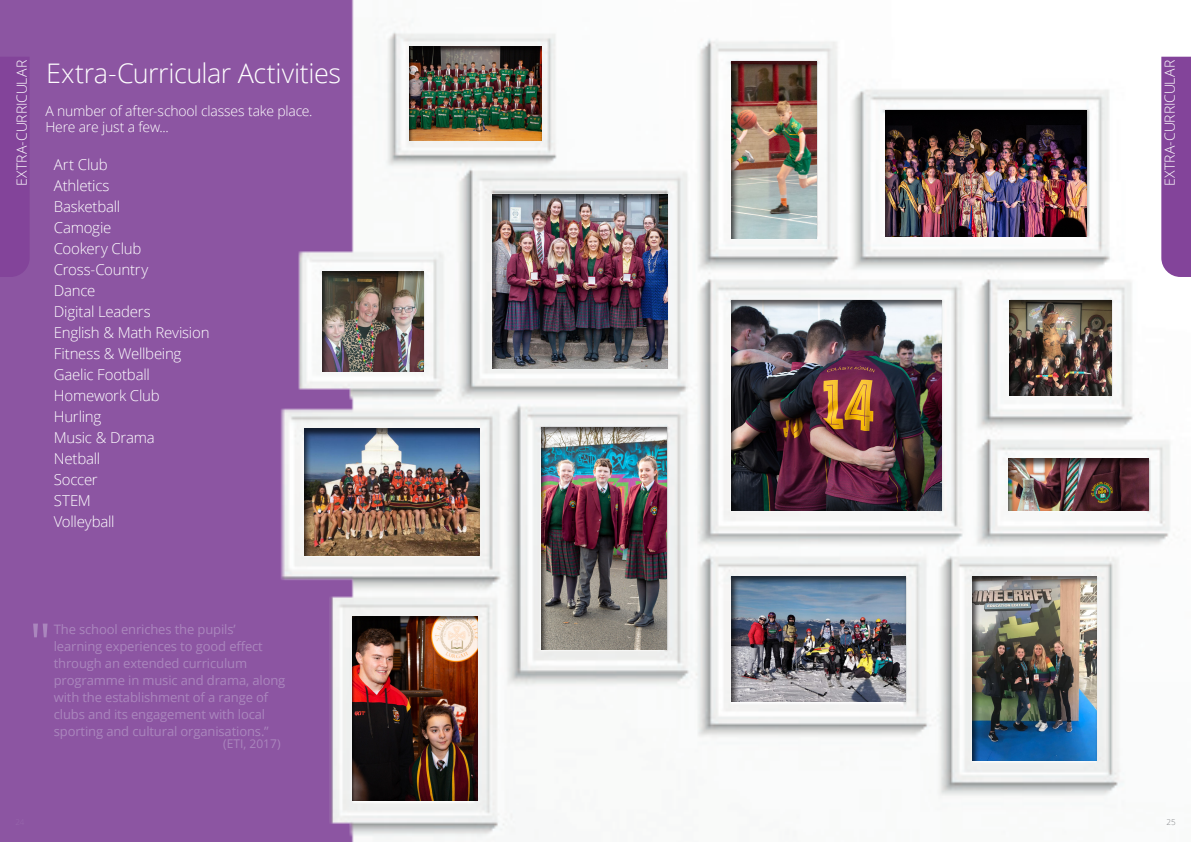
<style>
.page{position:relative;width:1191px;height:842px;background:#fff}
.page>*{position:absolute;margin:0;border:0;box-sizing:border-box;transform-origin:0 0}
.Quote_Indicators{font:53.3px "Open Sans";color:#aa86bd}
.body{font:300 27px "Open Sans";letter-spacing:-.015em;color:#fff}
.body-2{font:300 15px "Open Sans";letter-spacing:-.015em;color:#fff}
.body-3{font:300 14px "Open Sans";letter-spacing:-.015em;color:#fff}
.Quote_Indicators-2{font:13px/17px "Open Sans";letter-spacing:-.01em;color:#aa86bd}
.body-4{font:12px "Open Sans";color:#aa86bd}
.t1{font:300 8px "Open Sans";color:#818386}
</style>
<div class="page">
<div style="left:0;top:0;width:367px;height:842px;background:#8c55a2"></div>
<img style="left:280px;top:0;width:911px;height:842px">
<div style="left:0;top:57px;width:30px;height:220px;background:#83449a"></div>
<div style="left:493px;top:192px;width:176px;height:179px;background:#231f20;opacity:.75"></div>
<div style="left:352px;top:615px;width:127px;height:186px;background:#231f20;opacity:.75"></div>
<div style="left:303px;top:429px;width:177px;height:128px;background:#231f20;opacity:.75"></div>
<div style="left:409px;top:47px;width:133px;height:95px;background:#231f20;opacity:.75"></div>
<div style="left:322px;top:271px;width:102px;height:102px;background:#231f20;opacity:.75"></div>
<div style="left:1161px;top:57px;width:30px;height:220px;background:#83449a"></div>
<div style="left:884px;top:110px;width:203px;height:128px;background:#231f20;opacity:.75"></div>
<div style="left:731px;top:576px;width:176px;height:127px;background:#231f20;opacity:.75"></div>
<div style="left:541px;top:427px;width:127px;height:224px;background:#231f20;opacity:.75"></div>
<div style="left:972px;top:575px;width:126px;height:187px;background:#231f20;opacity:.75"></div>
<div style="left:1009px;top:300px;width:103px;height:96px;background:#231f20;opacity:.75"></div>
<div style="left:1008px;top:458px;width:141px;height:54px;background:#231f20;opacity:.75"></div>
<div style="left:731px;top:61px;width:87px;height:179px;background:#231f20;opacity:.75"></div>
<div style="left:731px;top:299px;width:212px;height:212px;background:#231f20;opacity:.75"></div>
<p class="body-3" style="left:12px;top:186px;width:128px;rotate:-90deg">EXTRA-CURRICULAR</p>
<p class="body" style="left:46px;top:55px;width:296px">Extra-Curricular Activities</p>
<p class="body-3" style="left:45px;top:101px;width:269px">A number of after-school classes take place.</p>
<p class="body-3" style="left:45px;top:118px;width:125px">Here are just a few...</p>
<p class="body-2" style="left:54px;top:154px;width:55px">Art Club</p>
<p class="body-2" style="left:54px;top:175px;width:57px">Athletics</p>
<p class="body-2" style="left:54px;top:196px;width:68px">Basketball</p>
<p class="body-2" style="left:54px;top:217px;width:59px">Camogie</p>
<p class="body-2" style="left:54px;top:238px;width:89px">Cookery Club</p>
<p class="body-2" style="left:54px;top:259px;width:96px">Cross-Country</p>
<p class="body-2" style="left:54px;top:280px;width:43px">Dance</p>
<p class="body-2" style="left:54px;top:301px;width:98px">Digital Leaders</p>
<p class="body-2" style="left:54px;top:322px;width:157px">English &amp; Math Revision</p>
<p class="body-2" style="left:54px;top:343px;width:129px">Fitness &amp; Wellbeing</p>
<p class="body-2" style="left:54px;top:364px;width:97px">Gaelic Football</p>
<p class="body-2" style="left:54px;top:385px;width:107px">Homework Club</p>
<p class="body-2" style="left:54px;top:406px;width:49px">Hurling</p>
<p class="body-2" style="left:54px;top:427px;width:102px">Music &amp; Drama</p>
<p class="body-2" style="left:54px;top:448px;width:48px">Netball</p>
<p class="body-2" style="left:54px;top:469px;width:45px">Soccer</p>
<p class="body-2" style="left:54px;top:490px;width:39px">STEM</p>
<p class="body-2" style="left:54px;top:511px;width:62px">Volleyball</p>
<p class="Quote_Indicators" style="left:30px;top:606px;width:23px">"</p>
<p class="Quote_Indicators-2" style="left:54px;top:620px;width:233px">The school enriches the pupils’ learning experiences to good effect through an extended curriculum programme in music and drama, along with the establishment of a range of clubs and its engagement with local sporting and cultural organisations.”</p>
<p class="body-4" style="left:223px;top:736px;width:59px">(ETI, 2017)</p>
<p class="body-3" style="left:1160px;top:186px;width:128px;rotate:-90deg">EXTRA-CURRICULAR</p>
<p class="t1" style="left:1166px;top:817px;width:11px">25</p>
</div>
